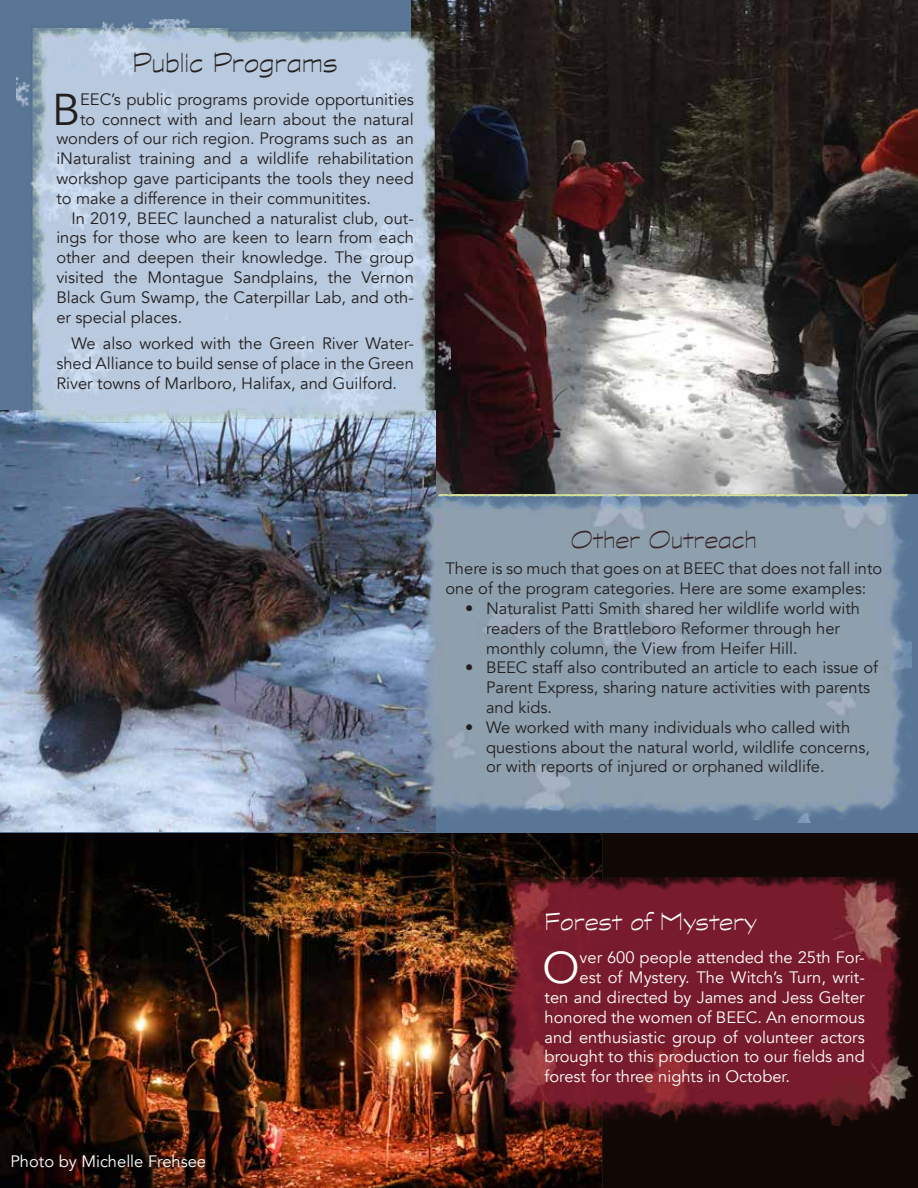
<style>
.page{position:relative;width:918px;height:1188px;background:#fff}
.page>*{position:absolute;margin:0;border:0;box-sizing:border-box;transform-origin:0 0}
.t1{font:44.4px "Avenir";color:#fffffd}
.t2{font:44.4px "Avenir";color:#231f20}
.t3{font:300 30px "Graphite";color:#231f20}
.t4{font:300 27px "Graphite";color:#fffffd}
.t5{font:300 27px "Graphite";color:#392527}
.t6{font:18px "Chalkduster";color:#dde89a}
.t7{font:16.5px/19.8px "Avenir";color:#231f20}
.t8{font:16.5px "Avenir";color:#fffffd}
.t9{font:16.5px "Avenir";color:#fff}
.s1{font-weight:900}
</style>
<div class="page">
<div style="left:602px;top:832px;width:315px;height:356px;background:#100805"></div>
<img style="left:0;top:832px;width:602px;height:356px">
<div style="left:0;top:0;width:918px;height:832px;background:#597696"></div>
<img style="left:917px;top:530px;width:1px;height:658px">
<img style="left:412px;top:0;width:506px;height:494px">
<img style="left:0;top:410px;width:436px;height:422px">
<img style="left:410px;top:494px;width:502px;height:328px">
<img style="left:228px;top:15px;width:223px;height:419px">
<img style="left:506px;top:878px;width:412px;height:247px">
<img style="left:17px;top:20px;width:211px;height:420px">
<h2 class="t3" style="left:132px;top:44px;width:207px">Public Programs</h2>
<h1 class="t2" style="left:52px;top:80px;width:30px">B</h1>
<p class="t7" style="left:80px;top:90px;width:335px">EEC’s public programs provide opportunities</p>
<p class="t7" style="left:80px;top:110px;width:335px">to connect with and learn about the natural</p>
<p class="t7" style="left:56px;top:129px;width:359px">wonders of our rich region. Programs such as an</p>
<p class="t7" style="left:56px;top:149px;width:359px">iNaturalist training and a wildlife rehabilitation</p>
<p class="t7" style="left:56px;top:169px;width:359px">workshop gave participants the tools they need</p>
<p class="t7" style="left:56px;top:189px;width:316px">to make a difference in their communitites.</p>
<p class="t7" style="left:71px;top:209px;width:344px">In 2019, BEEC launched a naturalist club, out-</p>
<p class="t7" style="left:56px;top:228px;width:359px">ings for those who are keen to learn from each</p>
<p class="t7" style="left:56px;top:248px;width:359px">other and deepen their knowledge. The group</p>
<p class="t7" style="left:56px;top:268px;width:359px">visited the Montague Sandplains, the Vernon</p>
<p class="t7" style="left:56px;top:288px;width:359px">Black Gum Swamp, the Caterpillar Lab, and oth-</p>
<p class="t7" style="left:56px;top:308px;width:127px">er special places.</p>
<p class="t7" style="left:56px;top:334px;width:359px;text-align:justify;text-indent:15px">We also worked with the Green River Water&shy;shed Alliance to build sense of place in the Green River towns of Marlboro, Halifax, and Guilford.</p>
<p class="t6" style="left:438px;top:483px;width:471px">-——————-——————-——————-——————-——————-———</p>
<h3 class="t5" style="left:571px;top:523px;width:188px">Other Outreach</h3>
<p class="t7" style="left:446px;top:559px;width:438px">There is so much that goes on at BEEC that does not fall into one of the program categories. Here are some examples:</p>
<p class="t7" style="left:486px;top:599px;width:376px;text-indent:-21px"><span class="s1">•</span> Naturalist Patti Smith shared her wildlife world with readers of the Brattleboro Reformer through her monthly column, the View from Heifer Hill.</p>
<p class="t7" style="left:486px;top:658px;width:394px;text-indent:-21px"><span class="s1">•</span> BEEC staff also contributed an article to each issue of<br>Parent Express, sharing nature activities with parents and kids.</p>
<p class="t7" style="left:486px;top:718px;width:385px;text-indent:-21px"><span class="s1">•</span> We worked with many individuals who called with questions about the natural world, wildlife concerns, or with reports of injured or orphaned wildlife.</p>
<p class="t9" style="left:10px;top:1150px;width:197px">Photo by Michelle Frehsee</p>
<h3 class="t4" style="left:545px;top:905px;width:213px">Forest of Mystery</h3>
<h1 class="t1" style="left:542px;top:939px;width:39px">O</h1>
<p class="t8" style="left:580px;top:947px;width:287px">ver 600 people attended the 25th For-</p>
<p class="t8" style="left:580px;top:967px;width:287px">est of Mystery. The Witch’s Turn, writ-</p>
<p class="t8" style="left:545px;top:986px;width:322px">ten and directed by James and Jess Gelter</p>
<p class="t8" style="left:545px;top:1006px;width:322px">honored the women of BEEC. An enormous</p>
<p class="t8" style="left:545px;top:1026px;width:322px">and enthusiastic group of volunteer actors</p>
<p class="t8" style="left:545px;top:1046px;width:322px">brought to this production to our fields and</p>
<p class="t8" style="left:545px;top:1066px;width:247px">forest for three nights in October.</p>
</div>
